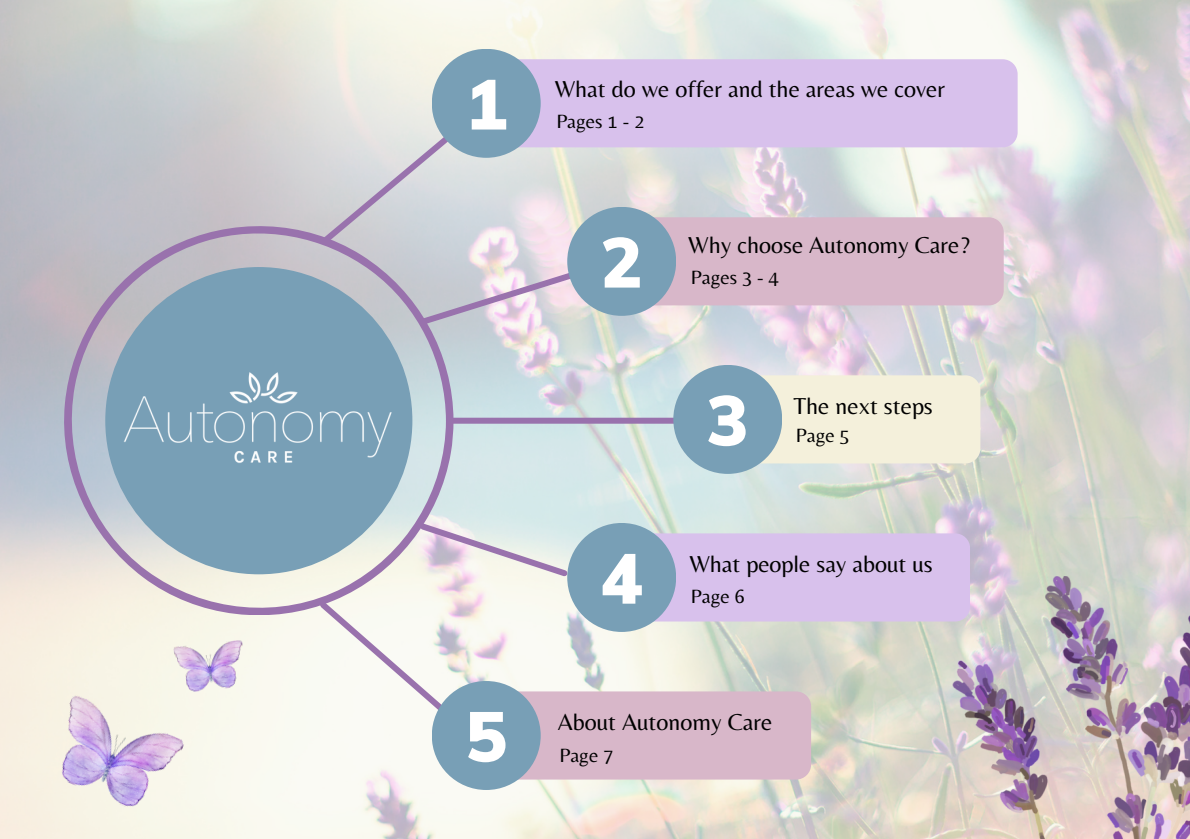
<style>
.page{position:relative;width:1190px;height:839px;background:#fff}
.page>*{position:absolute;margin:0;border:0;box-sizing:border-box;transform-origin:0 0}
.t1{font:900 69.8px "Muli";color:#fff}
.t2{font:24px "Belleza";color:#000}
.t3{font:20px "Belleza";color:#000}
</style>
<div class="page">
<img style="left:0;top:0;width:1190px;height:838px">
<svg style="left:316px;top:126px;width:144px;height:123px;background:#d4d4da"></svg>
<svg style="left:453px;top:263px;width:142px;height:66px;background:#dad0db"></svg>
<div style="left:451px;top:417px;width:232px;height:6px;background:#9972ad"></div>
<svg style="left:453px;top:519px;width:119px;height:61px;background:#e1e1e4"></svg>
<svg style="left:315px;top:596px;width:140px;height:125px"></svg>
<svg style="left:64px;top:226px;width:389px;height:388px;background:#b1bbc8"></svg>
<div style="left:459px;top:59px;width:559px;height:88px;background:#d8c1ec;border-radius:15px"></div>
<div style="left:432px;top:49px;width:109px;height:109px;background:#789fb6;border-radius:50%"></div>
<div style="left:595px;top:217px;width:409px;height:88px;background:#d8b7c9;border-radius:15px"></div>
<div style="left:567px;top:207px;width:109px;height:109px;background:#789fb6;border-radius:50%"></div>
<div style="left:701px;top:375px;width:279px;height:88px;background:#f4f0db;border-radius:15px"></div>
<div style="left:673px;top:365px;width:109px;height:109px;background:#789fb6;border-radius:50%"></div>
<div style="left:595px;top:533px;width:375px;height:88px;background:#d8c1ec;border-radius:15px"></div>
<div style="left:567px;top:523px;width:109px;height:109px;background:#789fb6;border-radius:50%"></div>
<div style="left:459px;top:691px;width:352px;height:88px;background:#d8b7c9;border-radius:15px"></div>
<div style="left:432px;top:681px;width:109px;height:109px;background:#789fb6;border-radius:50%"></div>
<img style="left:41px;top:693px;width:144px;height:125px">
<img style="left:173px;top:640px;width:74px;height:53px">
<img style="left:952px;top:577px;width:238px;height:261px">
<img style="left:89px;top:352px;width:340px;height:137px">
<p class="t1" style="left:465px;top:59px;width:43px">1</p>
<p class="t1" style="left:465px;top:691px;width:43px">5</p>
<p class="t2" style="left:555px;top:74px;width:392px">What do we offer and the areas we cover</p>
<p class="t3" style="left:556px;top:109px;width:89px">Pages 1 - 2</p>
<p class="t1" style="left:601px;top:217px;width:43px">2</p>
<p class="t1" style="left:601px;top:533px;width:43px">4</p>
<p class="t2" style="left:688px;top:230px;width:283px">Why choose Autonomy Care?</p>
<p class="t3" style="left:691px;top:265px;width:89px">Pages 3 - 4</p>
<p class="t1" style="left:707px;top:375px;width:43px">3</p>
<p class="t2" style="left:793px;top:391px;width:141px">The next steps</p>
<p class="t3" style="left:796px;top:424px;width:55px">Page 5</p>
<p class="t2" style="left:689px;top:549px;width:245px">What people say about us</p>
<p class="t3" style="left:691px;top:584px;width:55px">Page 6</p>
<p class="t2" style="left:558px;top:707px;width:216px">About Autonomy Care</p>
<p class="t3" style="left:559px;top:743px;width:55px">Page 7</p>
</div>
